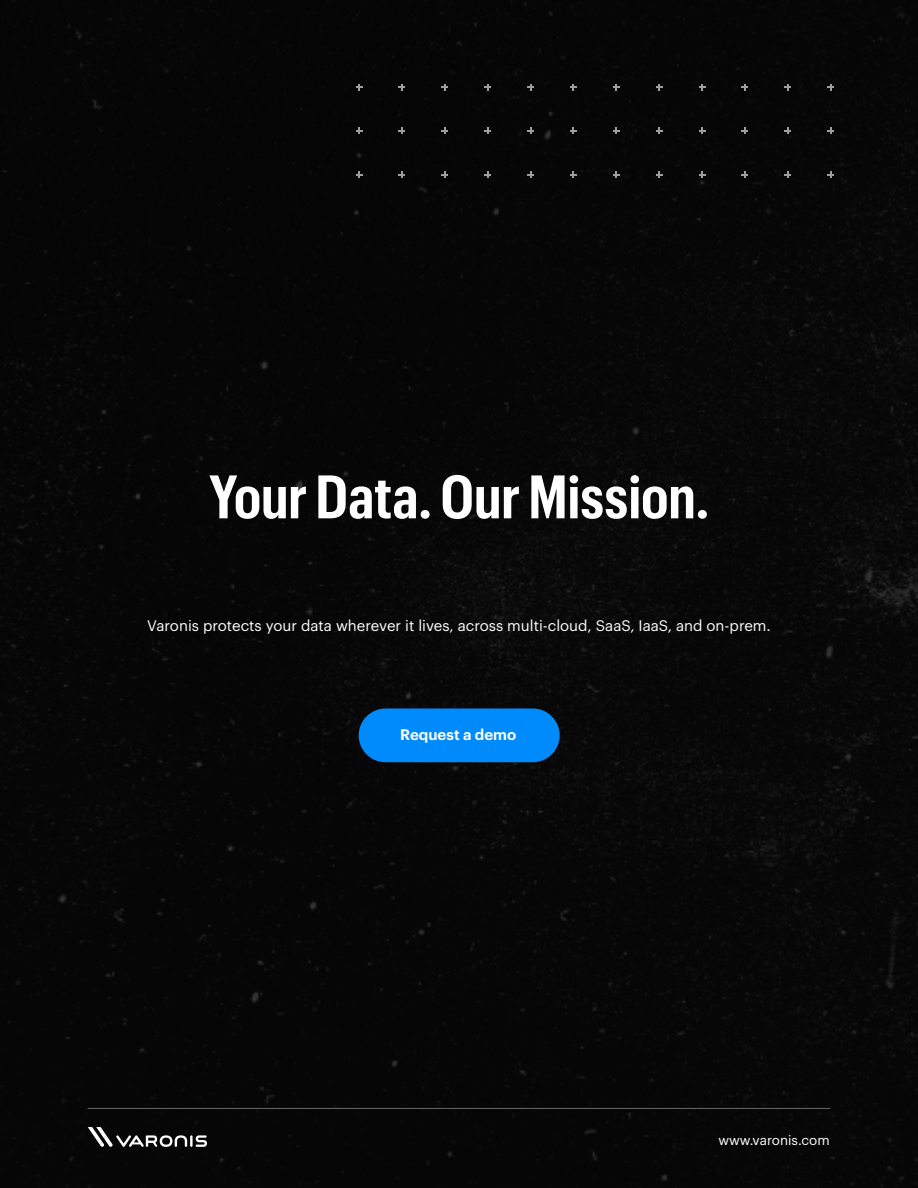
<style>
.page{position:relative;width:918px;height:1188px;background:#000}
.page>*{position:absolute;margin:0;border:0;box-sizing:border-box;transform-origin:0 0}
.t1{font:600 60px "Graphik Cond";color:#fff}
.t2{font:15px "Graphik LC";color:#fff}
.t3{font:600 15px "Graphik LC";color:#fff}
.t4{font:13.5px "Graphik LC";color:#fff}
</style>
<div class="page">
<svg style="left:88px;top:1127px;width:119px;height:20px"></svg>
<hr style="left:88px;top:1108px;width:742px;height:1px;background:#5e6062">
<svg style="left:827px;top:84px;width:7px;height:6px"></svg>
<svg style="left:827px;top:128px;width:7px;height:6px"></svg>
<svg style="left:827px;top:171px;width:7px;height:7px"></svg>
<svg style="left:785px;top:84px;width:6px;height:6px"></svg>
<svg style="left:785px;top:128px;width:6px;height:6px"></svg>
<svg style="left:785px;top:171px;width:6px;height:7px"></svg>
<svg style="left:742px;top:84px;width:6px;height:6px"></svg>
<svg style="left:742px;top:128px;width:6px;height:6px"></svg>
<svg style="left:742px;top:171px;width:6px;height:7px"></svg>
<svg style="left:699px;top:84px;width:6px;height:6px"></svg>
<svg style="left:699px;top:128px;width:6px;height:6px"></svg>
<svg style="left:699px;top:171px;width:6px;height:7px"></svg>
<svg style="left:656px;top:84px;width:7px;height:6px"></svg>
<svg style="left:656px;top:128px;width:7px;height:6px"></svg>
<svg style="left:656px;top:171px;width:7px;height:7px"></svg>
<svg style="left:613px;top:84px;width:7px;height:6px"></svg>
<svg style="left:613px;top:128px;width:7px;height:6px"></svg>
<svg style="left:613px;top:171px;width:7px;height:7px"></svg>
<svg style="left:570px;top:84px;width:7px;height:6px"></svg>
<svg style="left:570px;top:128px;width:7px;height:6px"></svg>
<svg style="left:570px;top:171px;width:7px;height:7px"></svg>
<svg style="left:527px;top:84px;width:7px;height:6px"></svg>
<svg style="left:527px;top:128px;width:7px;height:6px"></svg>
<svg style="left:527px;top:171px;width:7px;height:7px"></svg>
<svg style="left:484px;top:84px;width:7px;height:6px"></svg>
<svg style="left:484px;top:128px;width:7px;height:6px"></svg>
<svg style="left:484px;top:171px;width:7px;height:7px"></svg>
<svg style="left:442px;top:84px;width:6px;height:6px"></svg>
<svg style="left:442px;top:128px;width:6px;height:6px"></svg>
<svg style="left:442px;top:171px;width:6px;height:7px"></svg>
<svg style="left:399px;top:84px;width:6px;height:6px"></svg>
<svg style="left:399px;top:128px;width:6px;height:6px"></svg>
<svg style="left:399px;top:171px;width:6px;height:7px"></svg>
<svg style="left:356px;top:84px;width:6px;height:6px"></svg>
<svg style="left:356px;top:128px;width:6px;height:6px"></svg>
<svg style="left:356px;top:171px;width:6px;height:7px"></svg>
<div style="left:359px;top:708px;width:201px;height:54px;background:#008bfc;border-radius:27px"></div>
<h1 class="t1" style="left:209px;top:454px;width:502px">Your Data. Our Mission.</h1>
<p class="t2" style="left:147px;top:614px;width:625px">Varonis protects your data wherever it lives, across multi-cloud, SaaS, IaaS, and on-prem.</p>
<p class="t3" style="left:400px;top:723px;width:117px">Request a demo</p>
<p class="t4" style="left:718px;top:1130px;width:113px">www.varonis.com</p>
</div>
